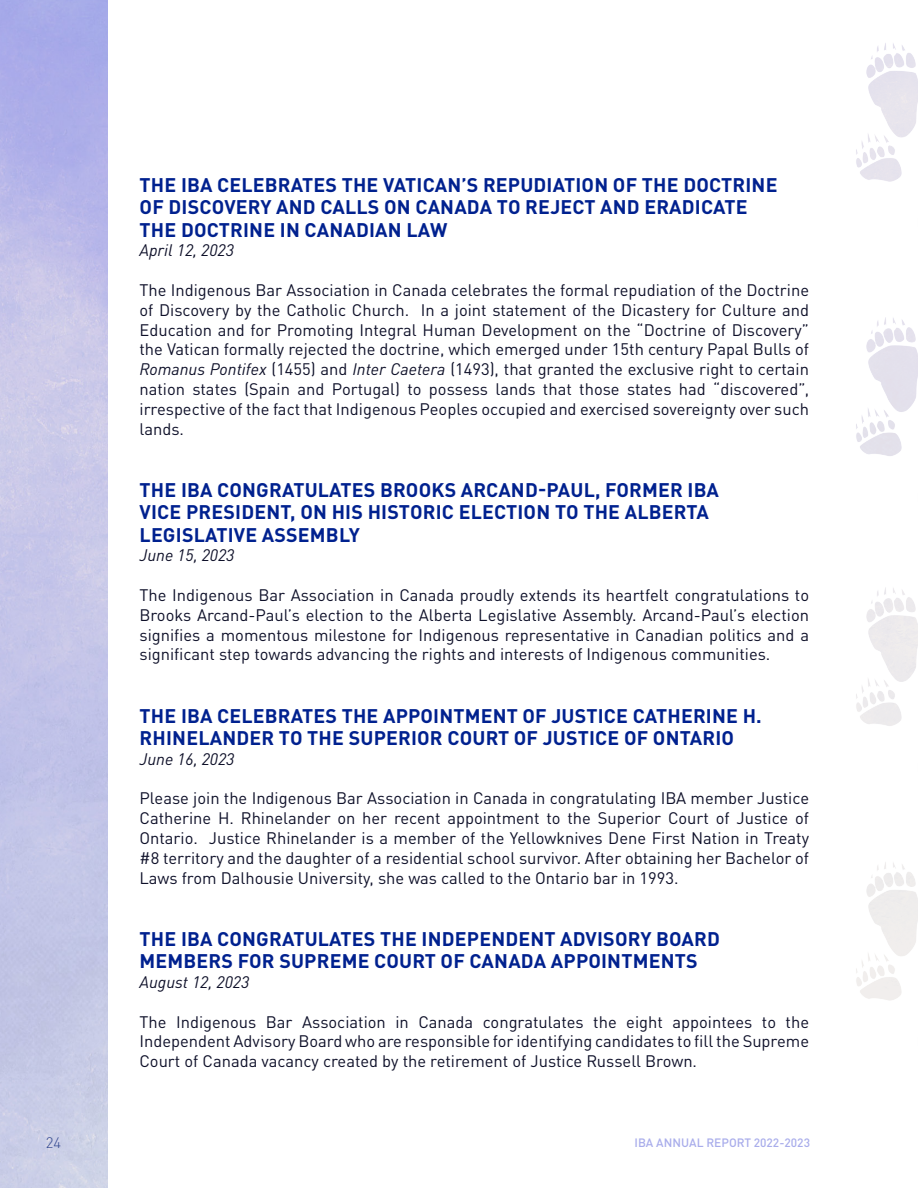
<style>
.page{position:relative;width:918px;height:1188px;background:#fff}
.page>*{position:absolute;margin:0;border:0;box-sizing:border-box;transform-origin:0 0}
.Topic_heading_full{font:700 19.5px/22.5px "DINOT";letter-spacing:.01em;color:#00218f}
.BODY_COPY{font:16.5px/19.8px "DINOT";color:#0e1029;text-align:justify}
.DATE{font:italic 16.5px "DINOT";color:#0e1029}
.t1{font:300 15px "DINOT";color:#32488f}
.t2{font:500 12px "DINOT";color:#a9adeb}
.s1{font-style:italic}
</style>
<div class="page">
<img style="left:856px;top:43px;width:62px;height:958px">
<p class="Topic_heading_full" style="left:140px;top:172px;width:639px">THE IBA CELEBRATES THE VATICAN’S REPUDIATION OF THE DOCTRINE<br>OF DISCOVERY AND CALLS ON CANADA TO REJECT AND ERADICATE<br>THE DOCTRINE IN CANADIAN LAW</p>
<p class="DATE" style="left:140px;top:238px;width:96px">April 12, 2023</p>
<p class="BODY_COPY" style="left:140px;top:279px;width:671px">The Indigenous Bar Association in Canada celebrates the formal repudiation of the Doctrine of Discovery by the Catholic Church. In a joint statement of the Dicastery for Culture and Education and for Promoting Integral Human Development on the “Doctrine of Discovery” the Vatican formally rejected the doctrine, which emerged under 15th century Papal Bulls of <span class="s1">Romanus Pontifex</span> (1455) and <span class="s1">Inter Caetera</span> (1493), that granted the exclusive right to certain nation states (Spain and Portugal) to possess lands that those states had “discovered”, irrespective of the fact that Indigenous Peoples occupied and exercised sovereignty over such lands.</p>
<p class="Topic_heading_full" style="left:140px;top:477px;width:581px">THE IBA CONGRATULATES BROOKS ARCAND-PAUL, FORMER IBA<br>VICE PRESIDENT, ON HIS HISTORIC ELECTION TO THE ALBERTA<br>LEGISLATIVE ASSEMBLY</p>
<p class="DATE" style="left:140px;top:543px;width:96px">June 15, 2023</p>
<p class="BODY_COPY" style="left:140px;top:584px;width:671px">The Indigenous Bar Association in Canada proudly extends its heartfelt congratulations to Brooks Arcand-Paul’s election to the Alberta Legislative Assembly. Arcand-Paul’s election signifies a momentous milestone for Indigenous representative in Canadian politics and a significant step towards advancing the rights and interests of Indigenous communities.</p>
<p class="Topic_heading_full" style="left:140px;top:703px;width:624px">THE IBA CELEBRATES THE APPOINTMENT OF JUSTICE CATHERINE H.<br>RHINELANDER TO THE SUPERIOR COURT OF JUSTICE OF ONTARIO</p>
<p class="DATE" style="left:140px;top:747px;width:96px">June 16, 2023</p>
<p class="BODY_COPY" style="left:140px;top:788px;width:671px">Please join the Indigenous Bar Association in Canada in congratulating IBA member Justice Catherine H. Rhinelander on her recent appointment to the Superior Court of Justice of Ontario. Justice Rhinelander is a member of the Yellowknives Dene First Nation in Treaty #8 territory and the daughter of a residential school survivor. After obtaining her Bachelor of Laws from Dalhousie University, she was called to the Ontario bar in 1993.</p>
<p class="Topic_heading_full" style="left:140px;top:926px;width:582px">THE IBA CONGRATULATES THE INDEPENDENT ADVISORY BOARD<br>MEMBERS FOR SUPREME COURT OF CANADA APPOINTMENTS</p>
<p class="DATE" style="left:140px;top:970px;width:111px">August 12, 2023</p>
<p class="BODY_COPY" style="left:140px;top:1011px;width:671px">The Indigenous Bar Association in Canada congratulates the eight appointees to the Independent Advisory Board who are responsible for identifying candidates to fill the Supreme Court of Canada vacancy created by the retirement of Justice Russell Brown.</p>
<p class="t1" style="left:46px;top:1131px;width:17px">24</p>
<p class="t2" style="left:634px;top:1133px;width:177px">IBA ANNUAL REPORT 2022-2023</p>
</div>
